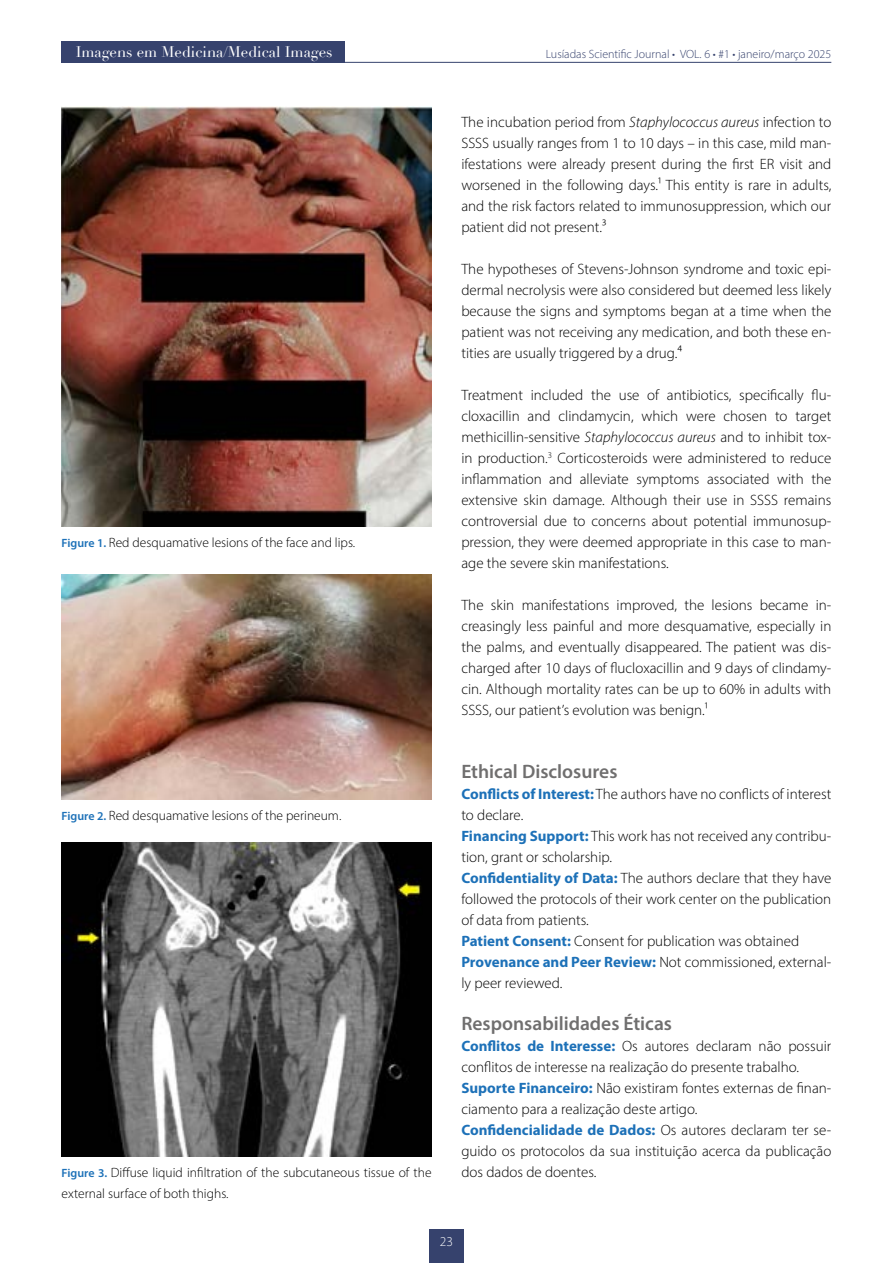
<style>
.page{position:relative;width:893px;height:1263px;background:#fff}
.page>*{position:absolute;margin:0;border:0;box-sizing:border-box;transform-origin:0 0}
.t1{font:600 19.5px "Myriad Pro";color:#706f6f}
.t2{font:300 15px/21px "Myriad Pro";color:#000;text-align:justify}
.t3{font:15px "Didot";color:#fff}
.t4{font:300 13.5px/21px "Myriad Pro";color:#000}
.t5{font:300 13.5px "Myriad Pro";color:#fff}
.t6{font:300 12px "Myriad Pro";color:#36426d}
.s1{font-weight:600;font-size:12px;color:#1d71b8}
.s2{font-style:italic}
.s3{font-weight:700;color:#1d71b8}
</style>
<div class="page">
<hr style="left:62px;top:62px;width:769px;height:1px;background:#36426d">
<div style="left:429px;top:1229px;width:34px;height:34px;background:#36426d"></div>
<div style="left:62px;top:41px;width:283px;height:21px;background:#36426d"></div>
<img style="left:61px;top:106px;width:371px;height:420px">
<img style="left:62px;top:575px;width:369px;height:224px">
<img style="left:62px;top:842px;width:369px;height:314px">
<p class="t3" style="left:76px;top:43px;width:258px">Imagens em Medicina/Medical Images</p>
<p class="t6" style="left:546px;top:46px;width:287px">Lusíadas Scientific Journal • VOL. 6 • #1 • janeiro/março 2025</p>
<p class="t4" style="left:62px;top:532px;width:295px"><span class="s1">Figure 1.</span> Red desquamative lesions of the face and lips.</p>
<p class="t2" style="left:461px;top:112px;width:371px">The incubation period from <span class="s2">Staphylococcus aureus</span> infection to SSSS usually ranges from 1 to 10 days – in this case, mild man‑ ifestations were already present during the first ER visit and worsened in the following days.¹ This entity is rare in adults, and the risk factors related to immunosuppression, which our patient did not present.³</p>
<p class="t2" style="left:461px;top:259px;width:371px">The hypotheses of Stevens‑Johnson syndrome and toxic epi‑ dermal necrolysis were also considered but deemed less likely because the signs and symptoms began at a time when the patient was not receiving any medication, and both these en‑ tities are usually triggered by a drug.⁴</p>
<p class="t2" style="left:461px;top:385px;width:371px">Treatment included the use of antibiotics, specifically flu‑ cloxacillin and clindamycin, which were chosen to target methicillin‑sensitive <span class="s2">Staphylococcus aureus</span> and to inhibit tox‑ in production.<sup>3</sup> Corticosteroids were administered to reduce inflammation and alleviate symptoms associated with the extensive skin damage. Although their use in SSSS remains controversial due to concerns about potential immunosup‑ pression, they were deemed appropriate in this case to man‑ age the severe skin manifestations.</p>
<p class="t2" style="left:461px;top:595px;width:371px">The skin manifestations improved, the lesions became in‑ creasingly less painful and more desquamative, especially in the palms, and eventually disappeared. The patient was dis‑ charged after 10 days of flucloxacillin and 9 days of clindamy‑ cin. Although mortality rates can be up to 60% in adults with SSSS, our patient’s evolution was benign.¹</p>
<p class="t4" style="left:62px;top:805px;width:281px"><span class="s1">Figure 2.</span> Red desquamative lesions of the perineum.</p>
<p class="t4" style="left:62px;top:1162px;width:371px"><span class="s1">Figure 3.</span> Diffuse liquid infiltration of the subcutaneous tissue of the external surface of both thighs.</p>
<h1 class="t1" style="left:461px;top:759px;width:158px">Ethical Disclosures</h1>
<p class="t2" style="left:461px;top:784px;width:371px;text-align:left"><span class="s3">Conflicts of Interest:</span> The authors have no conflicts of interest to declare.<br><span class="s3">Financing Support:</span> This work has not received any contribu‑ tion, grant or scholarship.<br><span class="s3">Confidentiality of Data:</span> The authors declare that they have followed the protocols of their work center on the publication of data from patients.<br><span class="s3">Patient Consent:</span> Consent for publication was obtained <span class="s3">Provenance and Peer Review:</span> Not commissioned, external‑ ly peer reviewed.</p>
<h1 class="t1" style="left:461px;top:1011px;width:212px">Responsabilidades Éticas</h1>
<p class="t2" style="left:461px;top:1036px;width:371px;text-align:left"><span class="s3">Conflitos de Interesse:</span> Os autores declaram não possuir conflitos de interesse na realização do presente trabalho.<br><span class="s3">Suporte Financeiro:</span> Não existiram fontes externas de finan‑ ciamento para a realização deste artigo.<br><span class="s3">Confidencialidade de Dados:</span> Os autores declaram ter se‑ guido os protocolos da sua instituição acerca da publicação dos dados de doentes.</p>
<p class="t5" style="left:440px;top:1233px;width:15px">23</p>
</div>
